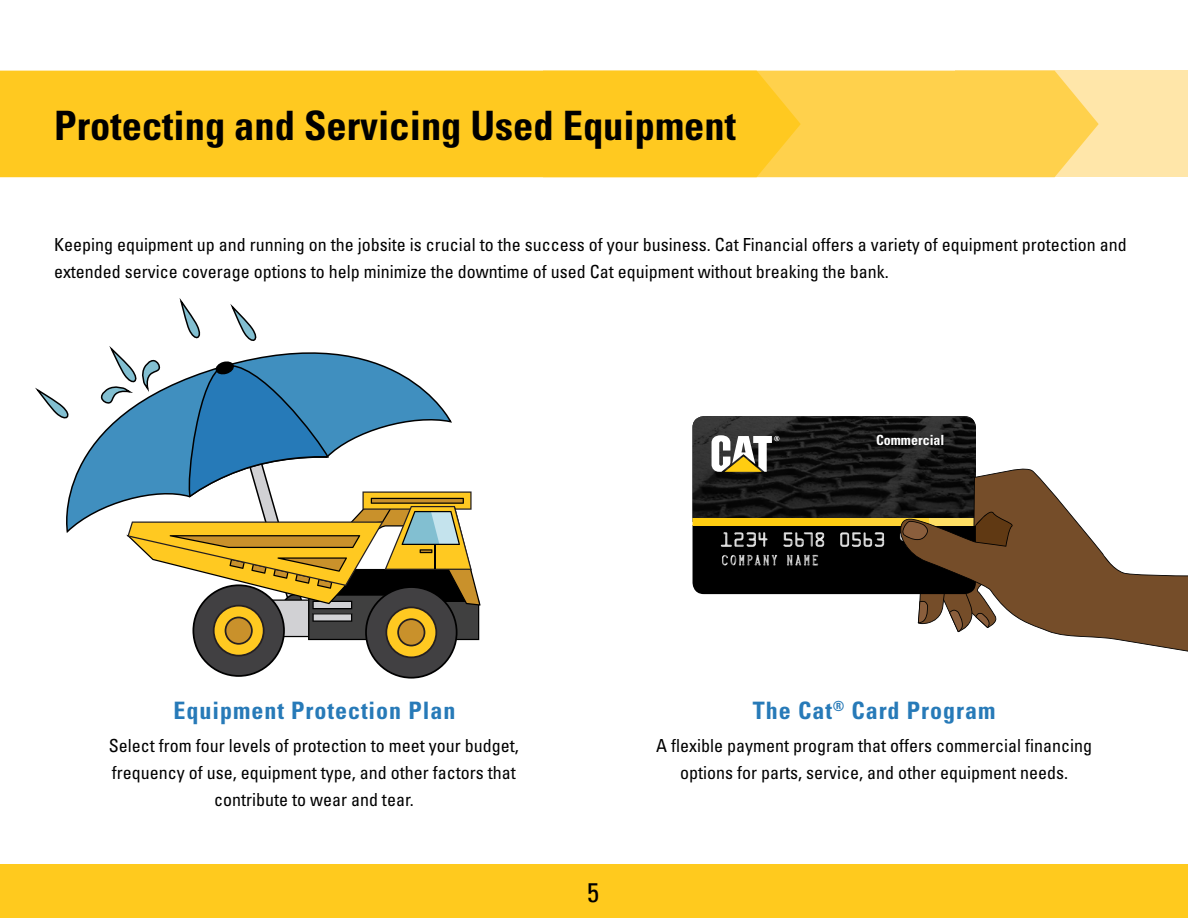
<style>
.page{position:relative;width:1188px;height:918px;background:#fff}
.page>*{position:absolute;margin:0;border:0;box-sizing:border-box;transform-origin:0 0}
.t1{font:700 condensed 40.5px "Univers";color:#000}
.t2{font:condensed 27px "Univers";color:#000}
.t3{font:700 condensed 24px "Univers";letter-spacing:.04em;color:#277ab8}
.t4{font:condensed 18px/27px "Univers";color:#000;text-align:center}
.t5{font:700 condensed 13.95px "Univers";color:#fff}
.s1{font-family:"Arial";font-weight:700;font-stretch:normal;font-size:21px;color:#fff}
</style>
<div class="page">
<div style="left:0;top:864px;width:1188px;height:54px;background:#ffca1e"></div>
<div style="left:956px;top:71px;width:232px;height:106px;background:#ffe6a9"></div>
<svg style="left:801px;top:71px;width:298px;height:106px;background:#ffd252"></svg>
<div style="left:0;top:71px;width:801px;height:106px;background:#ffc920"></div>
<div style="left:693px;top:525px;width:283px;height:69px;background:#000"></div>
<img style="left:693px;top:416px;width:283px;height:102px">
<svg style="left:712px;top:435px;width:67px;height:37px"></svg>
<div style="left:693px;top:518px;width:157px;height:7px;background:#ffcd11"></div>
<div style="left:850px;top:518px;width:79px;height:7px;background:#ffd435"></div>
<img style="left:723px;top:555px;width:95px;height:11px">
<svg style="left:787px;top:555px;width:32px;height:10px"></svg>
<svg style="left:722px;top:555px;width:55px;height:10px"></svg>
<img style="left:746px;top:532px;width:139px;height:14px">
<img style="left:875px;top:532px;width:9px;height:15px">
<img style="left:864px;top:532px;width:8px;height:15px">
<img style="left:852px;top:532px;width:9px;height:15px">
<img style="left:840px;top:532px;width:9px;height:15px">
<img style="left:816px;top:532px;width:8px;height:15px">
<img style="left:795px;top:532px;width:18px;height:15px">
<img style="left:783px;top:532px;width:9px;height:15px">
<img style="left:758px;top:532px;width:10px;height:15px">
<img style="left:747px;top:532px;width:9px;height:15px">
<img style="left:721px;top:532px;width:11px;height:15px">
<img style="left:734px;top:532px;width:10px;height:15px">
<svg style="left:899px;top:467px;width:289px;height:185px;fill:#754d29"></svg>
<svg style="left:900px;top:510px;width:125px;height:122px"></svg>
<svg style="left:66px;top:338px;width:132px;height:195px"></svg>
<svg style="left:36px;top:389px;width:35px;height:31px"></svg>
<svg style="left:231px;top:305px;width:26px;height:36px"></svg>
<svg style="left:180px;top:300px;width:21px;height:38px"></svg>
<svg style="left:99px;top:347px;width:382px;height:332px"></svg>
<h1 class="t1" style="left:54px;top:101px;width:683px">Protecting and Servicing Used Equipment</h1>
<p class="t4" style="left:54px;top:231px;width:1074px;text-align:left">Keeping equipment up and running on the jobsite is crucial to the success of your business. Cat Financial offers a variety of equipment protection and extended service coverage options to help minimize the downtime of used Cat equipment without breaking the bank.</p>
<p class="t5" style="left:876px;top:432px;width:70px">Commercial</p>
<h3 class="t3" style="left:174px;top:696px;width:283px">Equipment Protection Plan</h3>
<h3 class="t3" style="left:753px;top:696px;width:244px">The Cat<sup>®</sup> Card Program</h3>
<p class="t4" style="left:109px;top:732px;width:411px">Select from four levels of protection to meet your budget, frequency of use, equipment type, and other factors that contribute to wear and tear.</p>
<p class="t4" style="left:656px;top:732px;width:437px">A flexible payment program that offers commercial financing options for parts, service, and other equipment needs.</p>
<h2 class="t2" style="left:587px;top:875px;width:14px">5<span class="s1">2</span></h2>
</div>
